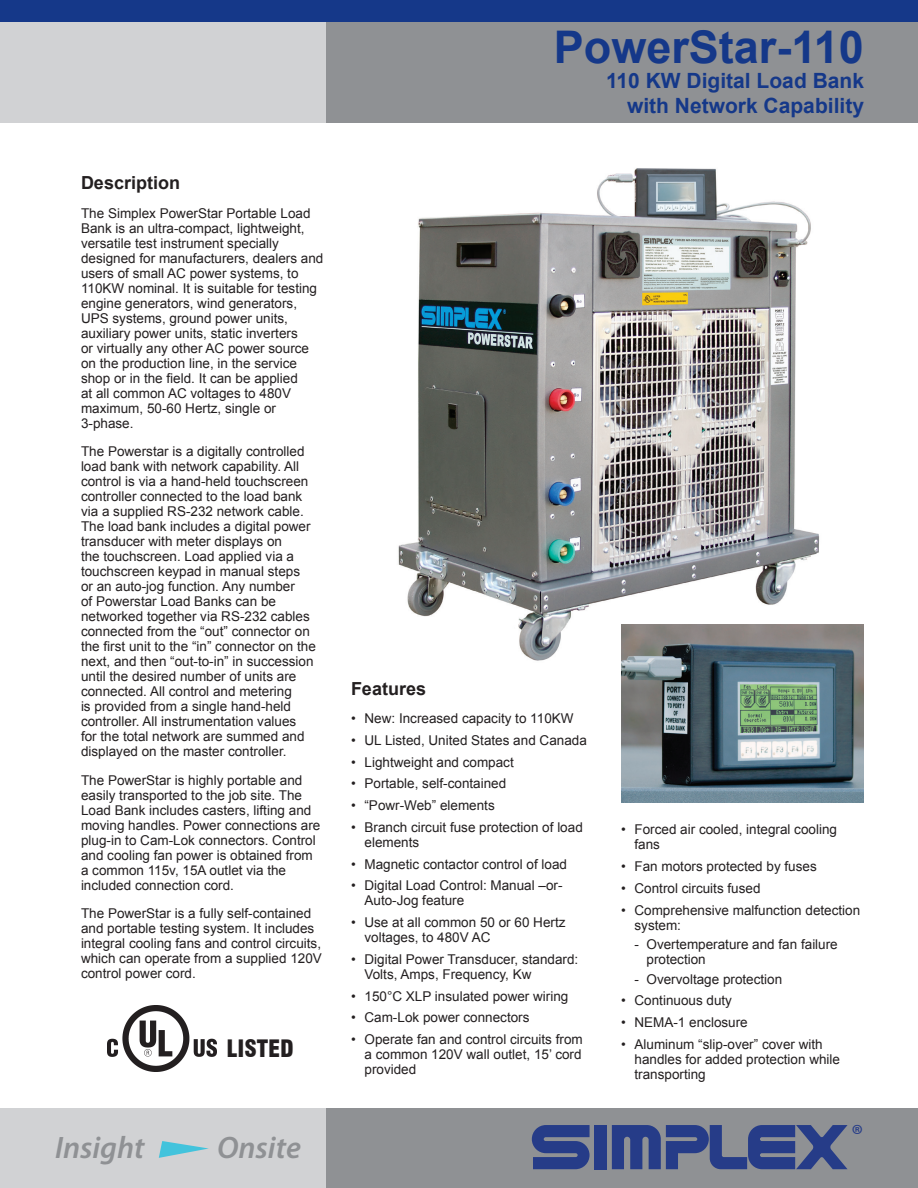
<style>
.page{position:relative;width:918px;height:1188px;background:#fff}
.page>*{position:absolute;margin:0;border:0;box-sizing:border-box;transform-origin:0 0}
.t1{font:700 45px "Arial";color:#153889}
.t2{font:39.6px "Myriad Pro";color:#263c88}
.t3{font:italic 600 31.05px "Myriad Pro";color:#8f9194}
.t4{font:28.05px "Myriad Pro";color:#263c88}
.t5{font:900 condensed 23.4px "Swiss 721 BT";color:#231f20}
.t6{font:700 21px/25.2px "Arial";color:#153889;text-align:right}
.t7{font:700 18px "Arial";color:#231f20}
.t8{font:13.5px/15px "Arial";color:#231f20}
</style>
<div class="page">
<div style="left:0;top:1109px;width:918px;height:79px;background:#8f9194"></div>
<div style="left:0;top:1109px;width:325px;height:79px;background:#d1d2d4"></div>
<div style="left:0;top:1px;width:918px;height:122px;background:#8f9194"></div>
<div style="left:0;top:1px;width:325px;height:122px;background:#d1d2d4"></div>
<div style="left:0;top:0;width:918px;height:22px;background:#153889"></div>
<div style="left:595px;top:1125px;width:12px;height:44px;background:#263c88"></div>
<svg style="left:532px;top:1125px;width:58px;height:44px"></svg>
<svg style="left:612px;top:1125px;width:236px;height:44px"></svg>
<svg style="left:159px;top:1141px;width:50px;height:17px"></svg>
<img style="left:107px;top:1005px;width:109px;height:67px">
<img style="left:398px;top:168px;width:425px;height:493px">
<img style="left:621px;top:625px;width:243px;height:178px">
<h3 class="t7" style="left:81px;top:171px;width:101px">Description</h3>
<p class="t8" style="left:81px;top:206px;width:244px">The Simplex PowerStar Portable Load Bank is an ultra-compact, lightweight, versatile test instrument specially designed for manufacturers, dealers and users of small AC power systems, to 110KW nominal. It is suitable for testing engine generators, wind generators, UPS systems, ground power units, auxiliary power units, static inverters<br>or virtually any other AC power source on the production line, in the service shop or in the field. It can be applied<br>at all common AC voltages to 480V maximum, 50-60 Hertz, single or 3-phase.</p>
<p class="t8" style="left:81px;top:444px;width:236px">The Powerstar is a digitally controlled load bank with network capability. All control is via a hand-held touchscreen controller connected to the load bank via a supplied RS-232 network cable.<br>The load bank includes a digital power transducer with meter displays on<br>the touchscreen. Load applied via a touchscreen keypad in manual steps<br>or an auto-jog function. Any number<br>of Powerstar Load Banks can be networked together via RS-232 cables connected from the “out” connector on the first unit to the “in” connector on the next, and then “out-to-in” in succession until the desired number of units are connected. All control and metering<br>is provided from a single hand-held controller. All instrumentation values<br>for the total network are summed and displayed on the master controller.</p>
<p class="t8" style="left:81px;top:773px;width:241px">The PowerStar is highly portable and easily transported to the job site. The Load Bank includes casters, lifting and moving handles. Power connections are plug-in to Cam-Lok connectors. Control and cooling fan power is obtained from a common 115v, 15A outlet via the included connection cord.</p>
<p class="t8" style="left:81px;top:906px;width:242px">The PowerStar is a fully self-contained and portable testing system. It includes integral cooling fans and control circuits, which can operate from a supplied 120V control power cord.</p>
<h3 class="t5" style="left:227px;top:1034px;width:69px">LISTED</h3>
<h2 class="t2" style="left:255px;top:1040px;width:18px">®</h2>
<h3 class="t3" style="left:55px;top:1128px;width:91px">Insight</h3>
<h3 class="t3" style="left:217px;top:1128px;width:85px">Onsite</h3>
<h1 class="t1" style="left:554px;top:17px;width:312px">PowerStar-110</h1>
<h3 class="t6" style="left:606px;top:69px;width:259px">110 KW Digital Load Bank with Network Capability</h3>
<h3 class="t7" style="left:351px;top:676px;width:77px">Features</h3>
<p class="t8" style="left:351px;top:711px;width:224px">• New: Increased capacity to 110KW</p>
<p class="t8" style="left:351px;top:733px;width:237px">• UL Listed, United States and Canada</p>
<p class="t8" style="left:351px;top:755px;width:164px">• Lightweight and compact</p>
<p class="t8" style="left:351px;top:776px;width:157px">• Portable, self-contained</p>
<p class="t8" style="left:351px;top:798px;width:145px">• “Powr-Web” elements</p>
<p class="t8" style="left:364px;top:820px;width:220px;text-indent:-14px">• Branch circuit fuse protection of load elements</p>
<p class="t8" style="left:351px;top:857px;width:218px">• Magnetic contactor control of load</p>
<p class="t8" style="left:364px;top:878px;width:200px;text-indent:-14px">• Digital Load Control: Manual –or-<br>Auto-Jog feature</p>
<p class="t8" style="left:364px;top:915px;width:203px;text-indent:-14px">• Use at all common 50 or 60 Hertz voltages, to 480V AC</p>
<p class="t8" style="left:364px;top:952px;width:215px;text-indent:-14px">• Digital Power Transducer, standard:<br>Volts, Amps, Frequency, Kw</p>
<p class="t8" style="left:351px;top:989px;width:219px">• 150°C XLP insulated power wiring</p>
<p class="t8" style="left:351px;top:1010px;width:180px">• Cam-Lok power connectors</p>
<p class="t8" style="left:364px;top:1032px;width:220px;text-align:justify;text-indent:-14px">• Operate fan and control circuits from a common 120V wall outlet, 15’ cord provided</p>
<p class="t8" style="left:634px;top:822px;width:204px;text-indent:-14px">• Forced air cooled, integral cooling fans</p>
<p class="t8" style="left:621px;top:859px;width:197px">• Fan motors protected by fuses</p>
<p class="t8" style="left:621px;top:881px;width:141px">• Control circuits fused</p>
<p class="t8" style="left:634px;top:903px;width:227px;text-indent:-14px">• Comprehensive malfunction detection system:</p>
<p class="t8" style="left:647px;top:937px;width:193px;text-indent:-12px">- Overtemperature and fan failure protection</p>
<p class="t8" style="left:634px;top:972px;width:149px">- Overvoltage protection</p>
<p class="t8" style="left:621px;top:993px;width:113px">• Continuous duty</p>
<p class="t8" style="left:621px;top:1015px;width:128px">• NEMA-1 enclosure</p>
<p class="t8" style="left:634px;top:1037px;width:207px;text-indent:-14px">• Aluminum “slip-over” cover with handles for added protection while transporting</p>
<h3 class="t4" style="left:851px;top:1117px;width:13px">®</h3>
</div>
